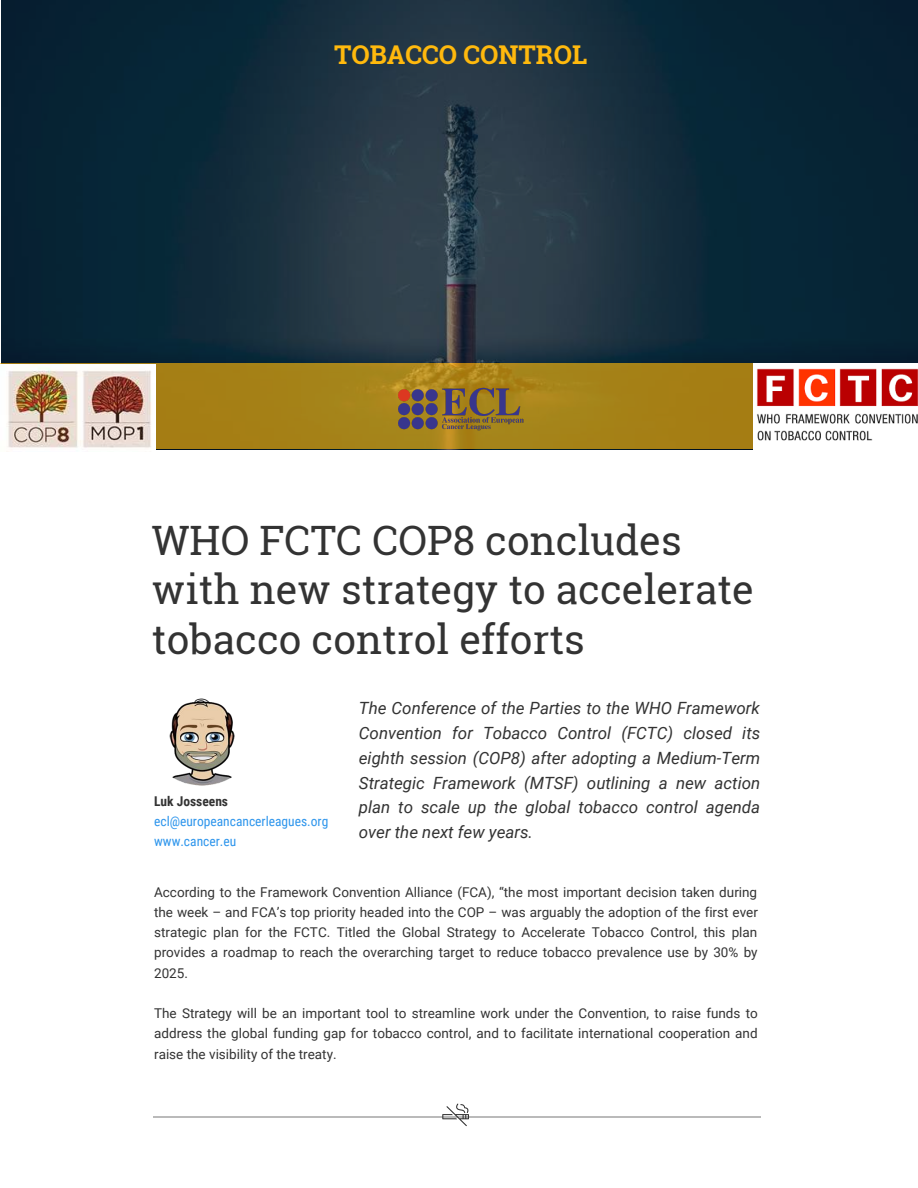
<style>
.page{position:relative;width:918px;height:1188px;background:#fff}
.page>*{position:absolute;margin:0;border:0;box-sizing:border-box;transform-origin:0 0}
.t1{font:40.5px/49.5px "Roboto Slab";color:#333}
.t2{font:700 25.8px "Roboto Slab";color:#ffb90d}
.t3{font:italic 16.8px/24.8px "Roboto";color:#333;text-align:justify}
.t4{font:13.5px/20.2px "Roboto";color:#333;text-align:justify}
.t5{font:13.5px/20.2px "Roboto Condensed";color:#2d95ec}
.t6{font:700 13.5px "Roboto Condensed";color:#333}
</style>
<div class="page">
<hr style="left:411px;top:1116px;width:349px;height:1px;background:#bababa">
<hr style="left:153px;top:1116px;width:278px;height:1px;background:#bababa">
<div style="left:0;top:363px;width:918px;height:86px;background:#a58117"></div>
<div style="left:1px;top:0;width:917px;height:362px;background:#0d2b40;opacity:.49"></div>
<img style="left:398px;top:382px;width:125px;height:49px">
<img style="left:754px;top:363px;width:164px;height:86px">
<img style="left:0;top:364px;width:155px;height:85px">
<svg style="left:442px;top:1104px;width:27px;height:22px"></svg>
<img style="left:169px;top:698px;width:66px;height:88px">
<h2 class="t2" style="left:334px;top:37px;width:255px">TOBACCO CONTROL</h2>
<h1 class="t1" style="left:152px;top:515px;width:604px">WHO FCTC COP8 concludes with new strategy to accelerate tobacco control efforts</h1>
<p class="t6" style="left:154px;top:791px;width:75px">Luk Josseens</p>
<p class="t5" style="left:154px;top:810px;width:176px">ecl@europeancancerleagues.org www.cancer.eu</p>
<p class="t3" style="left:359px;top:695px;width:403px">The Conference of the Parties to the WHO Framework Convention for Tobacco Control (FCTC) closed its eighth session (COP8) after adopting a Medium-Term Strategic Framework (MTSF) outlining a new action plan to scale up the global tobacco control agenda over the next few years.</p>
<p class="t4" style="left:154px;top:881px;width:605px">According to the Framework Convention Alliance (FCA), “the most important decision taken during the week – and FCA’s top priority headed into the COP – was arguably the adoption of the first ever strategic plan for the FCTC. Titled the Global Strategy to Accelerate Tobacco Control, this plan provides a roadmap to reach the overarching target to reduce tobacco prevalence use by 30% by 2025.</p>
<p class="t4" style="left:154px;top:1003px;width:605px">The Strategy will be an important tool to streamline work under the Convention, to raise funds to address the global funding gap for tobacco control, and to facilitate international cooperation and raise the visibility of the treaty.</p>
</div>
